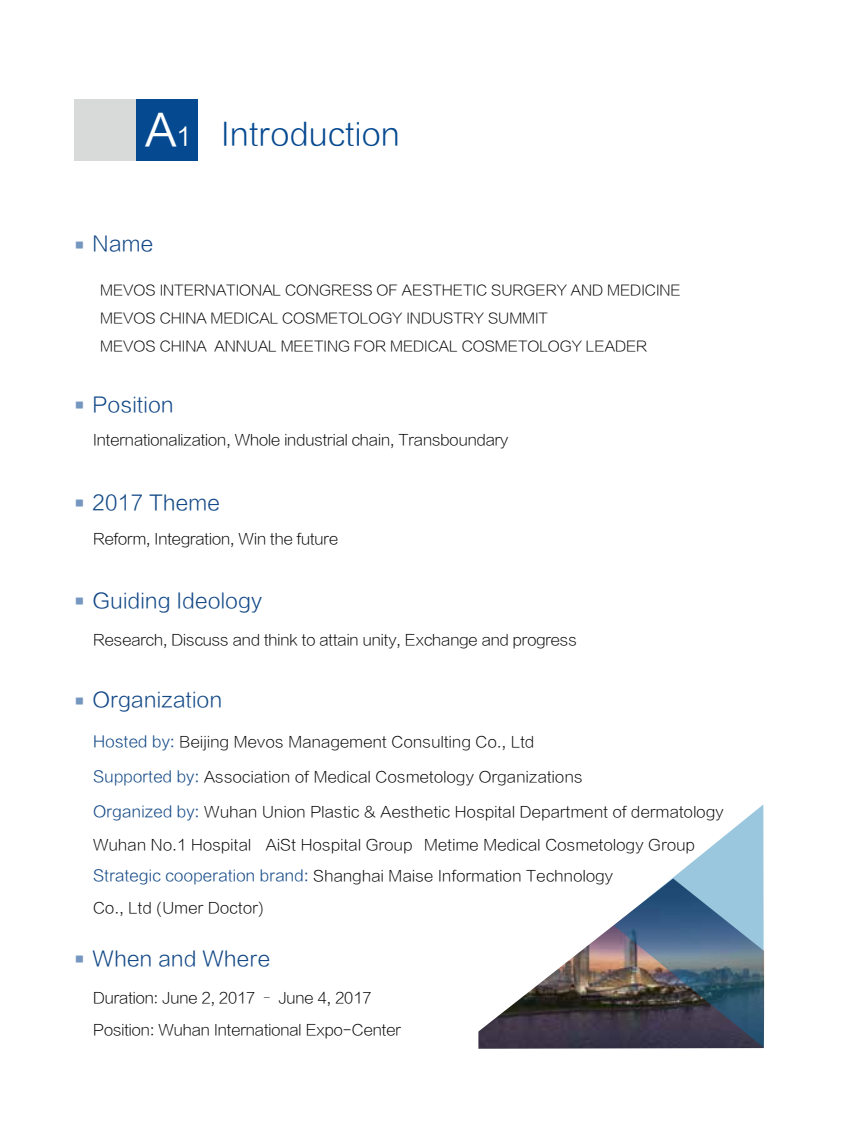
<style>
.page{position:relative;width:844px;height:1141px;background:#fff}
.page>*{position:absolute;margin:0;border:0;box-sizing:border-box;transform-origin:0 0}
.t1{font:31.5px "FZLTXHK";color:#054990}
.t2{font:21px "FZLTXHK";color:#124886}
.t3{font:14.88px/31.7px "FZLTXHK GBK1 0";letter-spacing:.025em;color:#000}
.t4{font:14.88px/31.5px "FZLTXHK GBK1 0";color:#040000}
.t5{font:14.88px "FZLTXHK GBK1 0";letter-spacing:.025em;color:#040000}
.t6{font:14.88px "FZLTXHK GBK1 0";color:#000}
.t7{font:14px/28px "FZLTXHK GBK1 0";color:#040000}
.s1{font-family:"FZLTHK GBK1 0";font-size:43.23px;color:#fff}
.s2{font-family:"FZLTHK GBK1 0";font-size:24.5px;color:#fff}
.s3{color:#040000}
.s4{font-family:"FZLTXHK";font-size:15.75px;color:#124886}
</style>
<div class="page">
<div style="left:75px;top:99px;width:61px;height:61px;background:#d8d9d9"></div>
<div style="left:136px;top:99px;width:61px;height:61px;background:#054990"></div>
<img style="left:478px;top:926px;width:285px;height:123px">
<svg style="left:613px;top:805px;width:150px;height:243px"></svg>
<h1 class="t1" style="left:145px;top:116px;width:257px"><span class="s1">A</span><span class="s2">1</span> Introduction</h1>
<h2 class="t2" style="left:75px;top:232px;width:80px"><sup>■</sup> Name</h2>
<p class="t7" style="left:100px;top:276px;width:582px">MEVOS INTERNATIONAL CONGRESS OF AESTHETIC SURGERY AND MEDICINE<br>MEVOS CHINA MEDICAL COSMETOLOGY INDUSTRY SUMMIT<br>MEVOS CHINA ANNUAL MEETING FOR MEDICAL COSMETOLOGY LEADER</p>
<h2 class="t2" style="left:75px;top:393px;width:100px"><sup>■</sup> Position</h2>
<p class="t4" style="left:93px;top:425px;width:416px">Internationalization, Whole industrial chain, Transboundary</p>
<h2 class="t2" style="left:75px;top:491px;width:147px"><sup>■</sup> 2017 Theme</h2>
<p class="t6" style="left:93px;top:531px;width:246px">Reform<span class="s3">,</span> Integration<span class="s3">,</span> Win the future</p>
<h2 class="t2" style="left:75px;top:589px;width:189px"><sup>■</sup> Guiding Ideology</h2>
<p class="t4" style="left:93px;top:625px;width:485px">Research, Discuss and think to attain unity, Exchange and progress</p>
<h2 class="t2" style="left:75px;top:688px;width:149px"><sup>■</sup> Organization</h2>
<p class="t5" style="left:93px;top:733px;width:442px"><span class="s4">Hosted by:</span> Beijing Mevos Management Consulting Co., Ltd</p>
<p class="t3" style="left:93px;top:761px;width:491px"><span class="s4">Supported by:</span> Association of Medical Cosmetology Organizations</p>
<p class="t3" style="left:93px;top:796px;width:631px"><span class="s4">Organized by:</span> Wuhan Union Plastic &amp; Aesthetic Hospital Department of dermatology</p>
<p class="t3" style="left:93px;top:829px;width:603px">Wuhan No.1 Hospital AiSt Hospital Group Metime Medical Cosmetology Group<br><span class="s4">Strategic cooperation brand:</span> Shanghai Maise Information Technology<br>Co., Ltd (Umer Doctor)</p>
<h2 class="t2" style="left:75px;top:947px;width:197px"><sup>■</sup> When and Where</h2>
<p class="t4" style="left:93px;top:983px;width:309px">Duration: June 2, 2017 – June 4, 2017<br>Position: Wuhan International Expo-Center</p>
</div>
